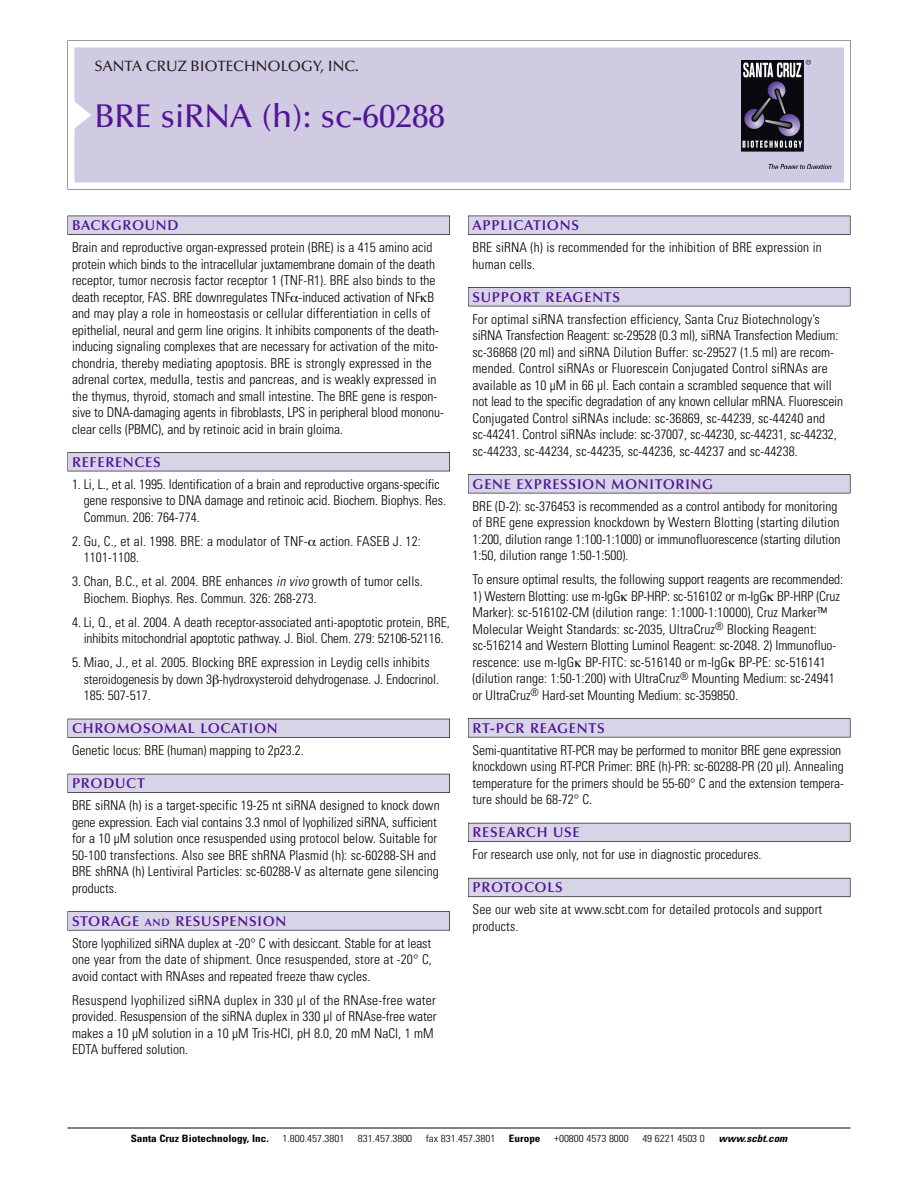
<style>
.page{position:relative;width:918px;height:1188px;background:#fff}
.page>*{position:absolute;margin:0;border:0;box-sizing:border-box;transform-origin:0 0}
.t1{font:500 33px "Optima";color:#511695}
.t2{font:500 15px "Optima";color:#231f20}
.t3{font:600 14.25px "Optima";letter-spacing:.05em;color:#511695}
.t4{font:300 condensed 13.5px/16.5px "Univers";color:#000}
.t5{font:300 condensed 10.2px "Univers";color:#000;scale:1.1 1}
.t6{font:700 condensed 10.2px "Univers";color:#000;scale:1.1 1}
.t7{font:italic 700 condensed 10.2px "Univers";color:#000;scale:1.1 1}
.s1{font-style:italic}
.s2{font-size:10.65px}
</style>
<div class="page">
<svg style="left:74px;top:41px;width:777px;height:148px"></svg>
<div style="left:74px;top:47px;width:770px;height:135px;background:#d1cae3"></div>
<img style="left:741px;top:60px;width:90px;height:108px">
<div style="left:68px;top:216px;width:382px;height:19px;background:#535256"></div>
<div style="left:68px;top:216px;width:381px;height:18px;background:#d7d4e8"></div>
<div style="left:68px;top:452px;width:382px;height:19px;background:#515155"></div>
<div style="left:68px;top:453px;width:381px;height:18px;background:#d7d4e8"></div>
<div style="left:68px;top:719px;width:382px;height:19px;background:#515057"></div>
<div style="left:68px;top:719px;width:381px;height:18px;background:#d7d4e8"></div>
<div style="left:68px;top:774px;width:382px;height:19px;background:#535259"></div>
<div style="left:68px;top:774px;width:381px;height:18px;background:#d7d4e8"></div>
<svg style="left:68px;top:911px;width:382px;height:20px"></svg>
<div style="left:68px;top:912px;width:381px;height:18px;background:#d7d4e8"></div>
<div style="left:468px;top:216px;width:382px;height:19px;background:#535256"></div>
<div style="left:468px;top:216px;width:382px;height:18px;background:#d7d4e8"></div>
<div style="left:468px;top:287px;width:382px;height:19px;background:#515155"></div>
<div style="left:468px;top:288px;width:382px;height:18px;background:#d7d4e8"></div>
<div style="left:468px;top:474px;width:382px;height:19px;background:#545357"></div>
<div style="left:468px;top:475px;width:382px;height:18px;background:#d7d4e8"></div>
<div style="left:468px;top:718px;width:382px;height:19px;background:#575659"></div>
<div style="left:468px;top:719px;width:382px;height:18px;background:#d7d4e8"></div>
<div style="left:468px;top:823px;width:382px;height:19px;background:#595860"></div>
<div style="left:468px;top:823px;width:382px;height:18px;background:#d7d4e8"></div>
<div style="left:468px;top:878px;width:382px;height:19px;background:#64626c"></div>
<div style="left:468px;top:878px;width:382px;height:18px;background:#d7d4e8"></div>
<hr style="left:68px;top:1128px;width:782px;height:1px;background:#000">
<p class="t2" style="left:94px;top:60px;width:266px">SANTA CRUZ BIOTECHNOLOGY, INC.</p>
<p class="t1" style="left:94px;top:102px;width:352px">BRE siRNA (h): sc-60288</p>
<p class="t3" style="left:72px;top:219px;width:108px">BACKGROUND</p>
<p class="t4" style="left:72px;top:240px;width:373px">Brain and reproductive organ-expressed protein (BRE) is a 415 amino acid protein which binds to the intracellular juxtamembrane domain of the death receptor, tumor necrosis factor receptor 1 (TNF-R1). BRE also binds to the death receptor, FAS. BRE downregulates TNF -induced activation of NF B and may play a role in homeostasis or cellular differentiation in cells of epithelial, neural and germ line origins. It inhibits components of the death&shy;inducing signaling complexes that are necessary for activation of the mito&shy;chondria, thereby mediating apoptosis. BRE is strongly expressed in the adrenal cortex, medulla, testis and pancreas, and is weakly expressed in the thymus, thyroid, stomach and small intestine. The BRE gene is respon&shy;sive to DNA-damaging agents in fibroblasts, LPS in peripheral blood mononu&shy;clear cells (PBMC), and by retinoic acid in brain gloima.</p>
<p class="t3" style="left:72px;top:456px;width:90px">REFERENCES</p>
<p class="t4" style="left:84px;top:477px;width:364px;text-indent:-12px">1. Li, L., et al. 1995. Identification of a brain and reproductive organs-specific gene responsive to DNA damage and retinoic acid. Biochem. Biophys. Res.<br>Commun. 206: 764-774.</p>
<p class="t4" style="left:84px;top:534px;width:339px;text-indent:-12px">2. Gu, C., et al. 1998. BRE: a modulator of TNF- action. FASEB J. 12:<br>1101-1108.</p>
<p class="t4" style="left:84px;top:574px;width:341px;text-indent:-12px">3. Chan, B.C., et al. 2004. BRE enhances <span class="s1">in vivo</span> growth of tumor cells.<br>Biochem. Biophys. Res. Commun. 326: 268-273.</p>
<p class="t4" style="left:72px;top:615px;width:379px;text-align:center">4. Li, Q., et al. 2004. A death receptor-associated anti-apoptotic protein, BRE, inhibits mitochondrial apoptotic pathway. J. Biol. Chem. 279: 52106-52116.</p>
<p class="t4" style="left:84px;top:655px;width:357px;text-indent:-12px">5. Miao, J., et al. 2005. Blocking BRE expression in Leydig cells inhibits steroidogenesis by down 3 -hydroxysteroid dehydrogenase. J. Endocrinol.<br>185: 507-517.</p>
<p class="t3" style="left:72px;top:722px;width:207px">CHROMOSOMAL LOCATION</p>
<p class="t4" style="left:72px;top:744px;width:233px">Genetic locus: BRE (human) mapping to 2p23.2.</p>
<p class="t3" style="left:72px;top:777px;width:74px">PRODUCT</p>
<p class="t4" style="left:72px;top:799px;width:369px">BRE siRNA (h) is a target-specific 19-25 nt siRNA designed to knock down gene expression. Each vial contains 3.3 nmol of lyophilized siRNA, sufficient for a 10 µM solution once resuspended using protocol below. Suitable for 50-100 transfections. Also see BRE shRNA Plasmid (h): sc-60288-SH and BRE shRNA (h) Lentiviral Particles: sc-60288-V as alternate gene silencing products.</p>
<p class="t3" style="left:72px;top:915px;width:216px">STORAGE <span class="s2">AND</span> RESUSPENSION</p>
<p class="t4" style="left:72px;top:936px;width:361px;text-align:justify">Store lyophilized siRNA duplex at -20° C with desiccant. Stable for at least one year from the date of shipment. Once resuspended, store at -20° C, avoid contact with RNAses and repeated freeze thaw cycles.</p>
<p class="t4" style="left:72px;top:993px;width:366px">Resuspend lyophilized siRNA duplex in 330 µl of the RNAse-free water provided. Resuspension of the siRNA duplex in 330 µl of RNAse-free water makes a 10 µM solution in a 10 µM Tris-HCl, pH 8.0, 20 mM NaCl, 1 mM EDTA buffered solution.</p>
<p class="t3" style="left:473px;top:219px;width:108px">APPLICATIONS</p>
<p class="t4" style="left:473px;top:240px;width:351px">BRE siRNA (h) is recommended for the inhibition of BRE expression in human cells.</p>
<p class="t3" style="left:473px;top:291px;width:149px">SUPPORT REAGENTS</p>
<p class="t4" style="left:473px;top:312px;width:372px">For optimal siRNA transfection efficiency, Santa Cruz Biotechnology’s siRNA Transfection Reagent: sc-29528 (0.3 ml), siRNA Transfection Medium: sc-36868 (20 ml) and siRNA Dilution Buffer: sc-29527 (1.5 ml) are recom&shy;mended. Control siRNAs or Fluorescein Conjugated Control siRNAs are available as 10 µM in 66 µl. Each contain a scrambled sequence that will not lead to the specific degradation of any known cellular mRNA. Fluorescein Conjugated Control siRNAs include: sc-36869, sc-44239, sc-44240 and sc-44241. Control siRNAs include: sc-37007, sc-44230, sc-44231, sc-44232, sc-44233, sc-44234, sc-44235, sc-44236, sc-44237 and sc-44238.</p>
<p class="t3" style="left:473px;top:478px;width:242px">GENE EXPRESSION MONITORING</p>
<p class="t4" style="left:473px;top:499px;width:369px">BRE (D-2): sc-376453 is recommended as a control antibody for monitoring of BRE gene expression knockdown by Western Blotting (starting dilution 1:200, dilution range 1:100-1:1000) or immunofluorescence (starting dilution 1:50, dilution range 1:50-1:500).</p>
<p class="t4" style="left:473px;top:573px;width:372px">To ensure optimal results, the following support reagents are recommended:</p>
<p class="t4" style="left:473px;top:589px;width:369px">1) Western Blotting: use m-IgG BP-HRP: sc-516102 or m-IgG BP-HRP (Cruz Marker): sc-516102-CM (dilution range: 1:1000-1:10000), Cruz Marker™ Molecular Weight Standards: sc-2035, UltraCruz<sup>®</sup> Blocking Reagent: sc-516214 and Western Blotting Luminol Reagent: sc-2048. 2) Immunofluo&shy;rescence: use m-IgG BP-FITC: sc-516140 or m-IgG BP-PE: sc-516141 (dilution range: 1:50-1:200) with UltraCruz<sup>®</sup> Mounting Medium: sc-24941 or UltraCruz<sup>®</sup> Hard-set Mounting Medium: sc-359850.</p>
<p class="t3" style="left:473px;top:722px;width:134px">RT-PCR REAGENTS</p>
<p class="t4" style="left:473px;top:743px;width:373px">Semi-quantitative RT-PCR may be performed to monitor BRE gene expression knockdown using RT-PCR Primer: BRE (h)-PR: sc-60288-PR (20 µl). Annealing temperature for the primers should be 55-60° C and the extension tempera&shy;ture should be 68-72° C.</p>
<p class="t3" style="left:473px;top:826px;width:109px">RESEARCH USE</p>
<p class="t4" style="left:473px;top:848px;width:291px">For research use only, not for use in diagnostic procedures.</p>
<p class="t3" style="left:473px;top:882px;width:92px">PROTOCOLS</p>
<p class="t4" style="left:473px;top:903px;width:351px">See our web site at www.scbt.com for detailed protocols and support products.</p>
<p class="t6" style="left:131px;top:1135px;width:127px">Santa Cruz Biotechnology, Inc.</p>
<p class="t5" style="left:282px;top:1135px;width:58px">1.800.457.3801</p>
<p class="t5" style="left:358px;top:1135px;width:51px">831.457.3800</p>
<p class="t5" style="left:426px;top:1135px;width:65px">fax 831.457.3801</p>
<p class="t6" style="left:509px;top:1135px;width:30px">Europe</p>
<p class="t5" style="left:554px;top:1135px;width:69px">+00800 4573 8000</p>
<p class="t5" style="left:642px;top:1135px;width:58px">49 6221 4503 0</p>
<p class="t7" style="left:719px;top:1135px;width:66px">www.scbt.com</p>
</div>
